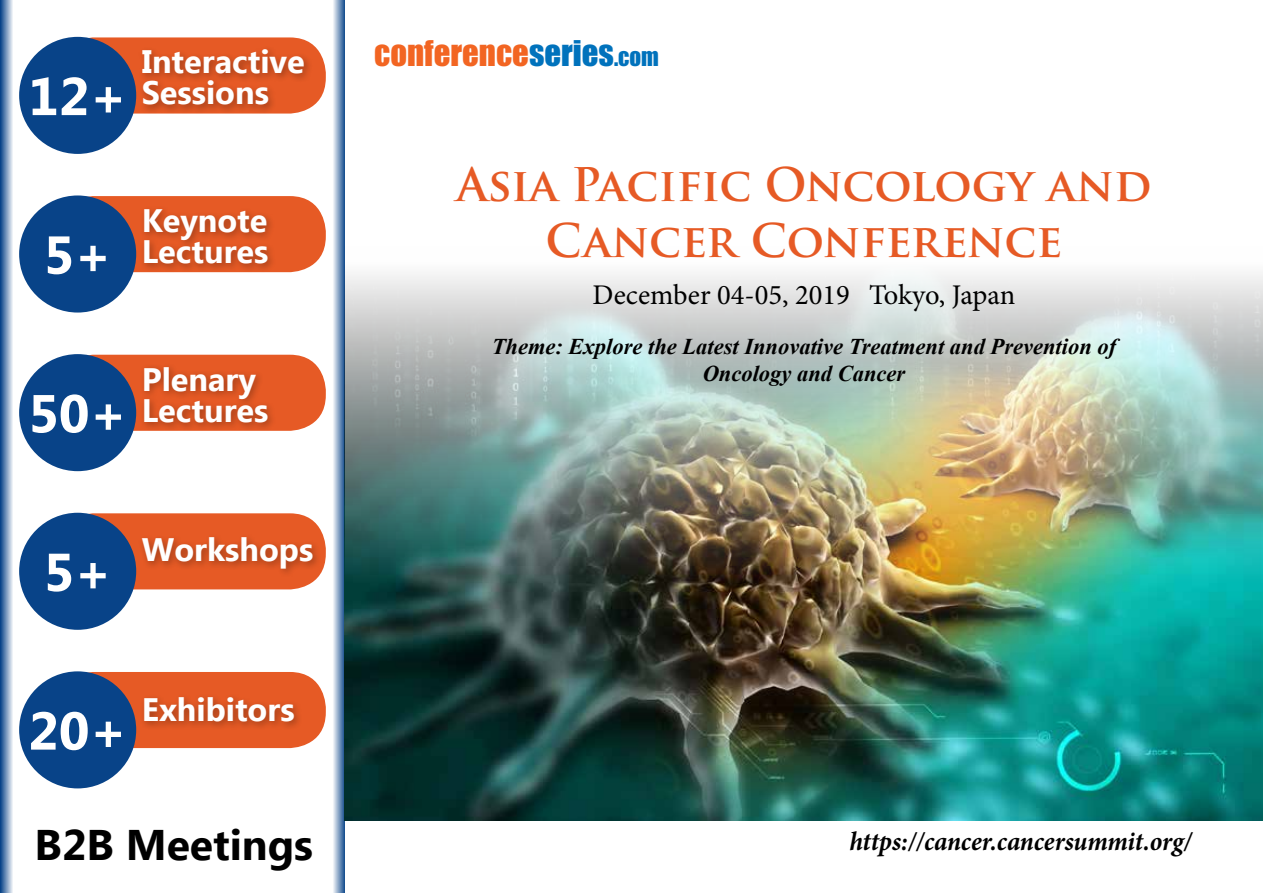
<style>
.page{position:relative;width:1263px;height:893px;background:#fff}
.page>*{position:absolute;margin:0;border:0;box-sizing:border-box;transform-origin:0 0}
.t1{font:700 53.25px "Ebrima";color:#fff}
.t2{font:700 45.15px/56.1px "Trajan Pro";letter-spacing:-.005em;color:#e65a25;text-align:center}
.t3{font:700 42.75px "Ebrima";color:#000}
.t4{font:32.7px "Impact";color:#f26522}
.t5{font:700 32.4px/30.9px "Ebrima";color:#fff}
.t6{font:28.5px "Minion Pro";color:#000}
.t7{font:italic 700 26.85px "Minion Pro";letter-spacing:-.005em;color:#000;scale:.95 1}
.t8{font:italic 700 22.5px/27px "Times New Roman";color:#000;text-align:center}
.s1{color:#0072bc}
.s2{font-size:22.95px;color:#0072bc}
</style>
<div class="page">
<div style="left:58px;top:37px;width:268px;height:77px;background:#e65a25;border-radius:36px"></div>
<div style="left:19px;top:37px;width:117px;height:117px;background:#084388;border-radius:50%"></div>
<div style="left:138px;top:45px;width:176px;height:70px;background:#000;opacity:.3"></div>
<div style="left:58px;top:196px;width:268px;height:76px;background:#e65a25;border-radius:36px"></div>
<div style="left:19px;top:195px;width:117px;height:118px;background:#084388;border-radius:50%"></div>
<div style="left:140px;top:205px;width:137px;height:68px;background:#000;opacity:.3"></div>
<div style="left:58px;top:355px;width:268px;height:76px;background:#e65a25;border-radius:36px"></div>
<div style="left:19px;top:354px;width:117px;height:117px;background:#084388;border-radius:50%"></div>
<div style="left:140px;top:362px;width:137px;height:70px;background:#000;opacity:.3"></div>
<div style="left:58px;top:513px;width:268px;height:76px;background:#e65a25;border-radius:36px"></div>
<div style="left:19px;top:513px;width:117px;height:117px;background:#084388;border-radius:50%"></div>
<div style="left:138px;top:533px;width:184px;height:45px;background:#000;opacity:.3"></div>
<div style="left:58px;top:672px;width:268px;height:76px;background:#e65a25;border-radius:36px"></div>
<div style="left:19px;top:671px;width:117px;height:117px;background:#084388;border-radius:50%"></div>
<div style="left:140px;top:693px;width:164px;height:38px;background:#000;opacity:.3"></div>
<svg style="left:0;top:0;width:13px;height:893px;background:#7a99be"></svg>
<svg style="left:333px;top:0;width:12px;height:893px;background:#8da8c8"></svg>
<img style="left:345px;top:274px;width:918px;height:546px">
<h1 class="t1" style="left:28px;top:57px;width:100px">12+</h1>
<h3 class="t5" style="left:142px;top:48px;width:165px">Interactive<br>Sessions</h3>
<h1 class="t1" style="left:44px;top:215px;width:70px">5+</h1>
<h3 class="t5" style="left:142px;top:207px;width:128px">Keynote<br>Lectures</h3>
<h1 class="t1" style="left:28px;top:374px;width:100px">50+</h1>
<h3 class="t5" style="left:142px;top:365px;width:128px">Plenary<br>Lectures</h3>
<h1 class="t1" style="left:44px;top:532px;width:70px">5+</h1>
<h3 class="t5" style="left:142px;top:536px;width:173px">Workshops</h3>
<h1 class="t1" style="left:28px;top:691px;width:100px">20+</h1>
<h3 class="t5" style="left:142px;top:696px;width:154px">Exhibitors</h3>
<h3 class="t3" style="left:35px;top:813px;width:280px">B2B Meetings</h3>
<h3 class="t4" style="left:374px;top:28px;width:286px">CONFERENCE<span class="s1">SERIES</span><span class="s2">.COM</span></h3>
<h2 class="t2" style="left:456px;top:157px;width:697px">Asia Pacific Oncology and<br>Cancer Conference</h2>
<p class="t6" style="left:593px;top:276px;width:424px">December 04-05, 2019 Tokyo, Japan</p>
<p class="t8" style="left:492px;top:332px;width:626px">Theme: Explore the Latest Innovative Treatment and Prevention of<br>Oncology and Cancer</p>
<p class="t7" style="left:849px;top:822px;width:362px">https://cancer.cancersummit.org/</p>
</div>
